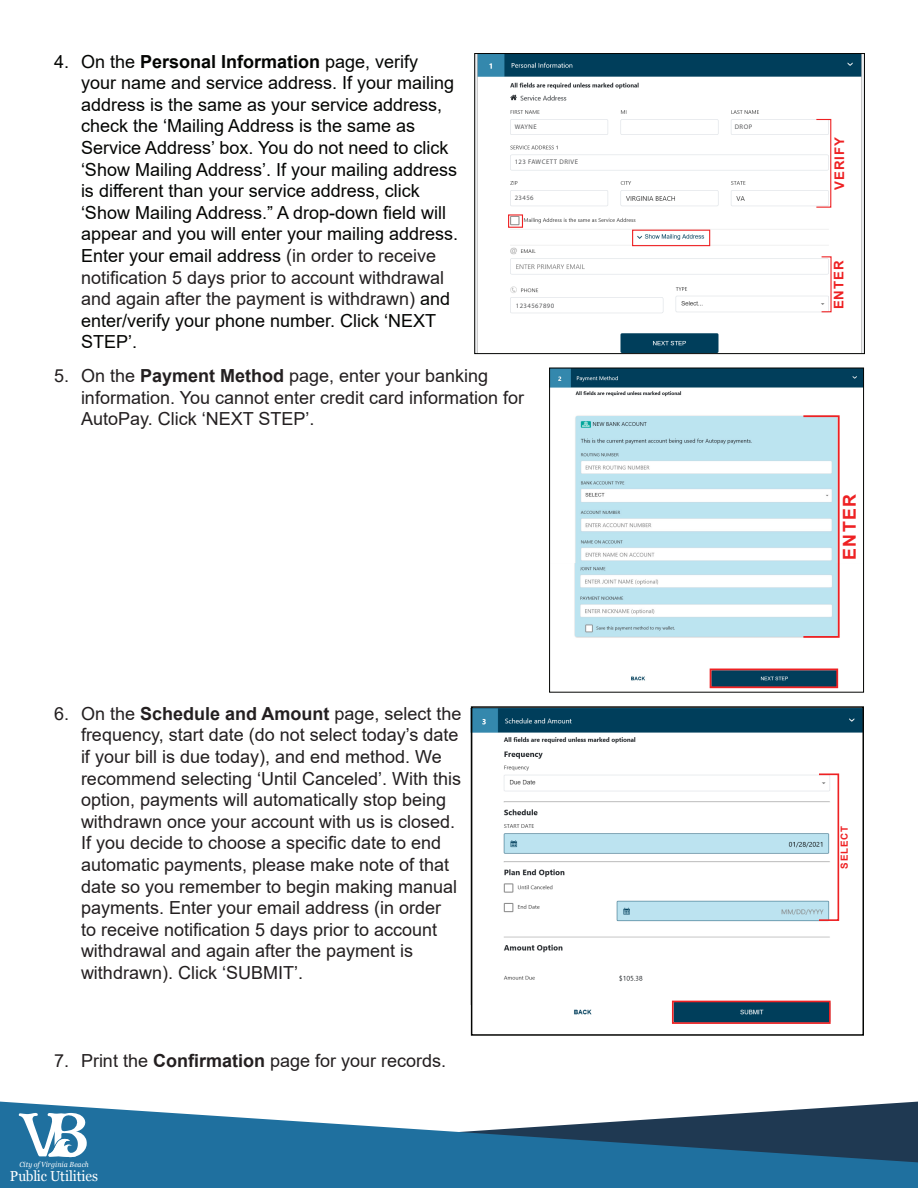
<style>
.page{position:relative;width:918px;height:1188px;background:#fff}
.page>*{position:absolute;margin:0;border:0;box-sizing:border-box;transform-origin:0 0}
.t1{font:18px/21.6px "Arial";color:#231f20}
.t2{font:18px/21.6px "Arial";color:#040503}
.t3{font:700 17.85px "Arial";letter-spacing:.075em;color:#ee2123}
.t4{font:14.4px "Georgia";letter-spacing:-.01em;color:#fff;scale:.95 1}
.t5{font:700 13.2px "Arial";letter-spacing:.075em;color:#ee2123}
.t6{font:700 9.75px "Arial";letter-spacing:.075em;color:#ee2123}
.t7{font:italic 7.35px "Georgia";letter-spacing:.005em;color:#fff;scale:.94 1}
.t8{font:6.6px "Myriad Pro";letter-spacing:.07em;color:#57585a}
.s1{font-weight:700}
.s2{color:#231f20}
</style>
<div class="page">
<svg style="left:0;top:1102px;width:918px;height:86px;fill:#1f709f"></svg>
<svg style="left:19px;top:1113px;width:69px;height:44px"></svg>
<img style="left:476px;top:55px;width:387px;height:297px">
<div style="left:474px;top:53px;width:391px;height:301px;border:1px solid #040503"></div>
<div style="left:514px;top:123px;width:28px;height:10px;background:#fff"></div>
<div style="left:624px;top:123px;width:10px;height:9px;background:#fff"></div>
<div style="left:733px;top:123px;width:33px;height:9px;background:#fff"></div>
<div style="left:514px;top:158px;width:68px;height:9px;background:#fff"></div>
<div style="left:514px;top:194px;width:23px;height:9px;background:#fff"></div>
<div style="left:515px;top:301px;width:39px;height:9px;background:#fff"></div>
<div style="left:816px;top:119px;width:15px;height:89px;border:1px solid #ee2123"></div>
<div style="left:508px;top:214px;width:15px;height:14px;border:1px solid #ee2123"></div>
<div style="left:632px;top:230px;width:78px;height:16px;border:1px solid #ee2123"></div>
<img style="left:551px;top:370px;width:311px;height:194px">
<img style="left:574px;top:564px;width:265px;height:125px">
<div style="left:549px;top:368px;width:315px;height:325px;border:1px solid #040503"></div>
<div style="left:803px;top:415px;width:37px;height:223px;border:2px solid #ee2123"></div>
<div style="left:710px;top:669px;width:128px;height:19px;border:2px solid #ee2123"></div>
<img style="left:474px;top:709px;width:387px;height:273px">
<img style="left:574px;top:1000px;width:257px;height:23px">
<div style="left:818px;top:773px;width:21px;height:148px;border:2px solid #ee2123"></div>
<div style="left:672px;top:1001px;width:159px;height:23px;border:2px solid #ee2123"></div>
<div style="left:471px;top:706px;width:393px;height:330px;border:2px solid #040503"></div>
<p class="t2" style="left:81px;top:50px;width:379px;text-indent:-27px">4. On the <span class="s1">Personal Information</span> page, verify<br>your name and service address. If your mailing address is the same as your service address, check the ‘Mailing Address is the same as Service Address’ box. You do not need to click ‘Show Mailing Address’. If your mailing address is different than your service address, click ‘Show Mailing Address.” A drop-down field will appear and you will enter your mailing address.<br>Enter your email address <span class="s2">(in order to receive notification 5 days prior to account withdrawal and again after the payment is withdrawn)</span> and enter/verify your phone number. Click ‘NEXT STEP’.</p>
<p class="t1" style="left:81px;top:365px;width:445px;text-indent:-27px">5. On the <span class="s1">Payment Method</span> page, enter your banking information. You cannot enter credit card information for<br>AutoPay. Click ‘NEXT STEP’.</p>
<p class="t8" style="left:515px;top:123px;width:23px">WAYNE</p>
<p class="t8" style="left:515px;top:158px;width:65px">123 FAWCETT DRIVE</p>
<p class="t8" style="left:515px;top:194px;width:20px">23456</p>
<p class="t8" style="left:516px;top:301px;width:40px">1234567890</p>
<p class="t1" style="left:81px;top:703px;width:382px;text-indent:-27px">6. On the <span class="s1">Schedule and Amount</span> page, select the frequency, start date (do not select today’s date if your bill is due today), and end method. We recommend selecting ‘Until Canceled’. With this option, payments will automatically stop being withdrawn once your account with us is closed.<br>If you decide to choose a specific date to end automatic payments, please make note of that date so you remember to begin making manual payments. Enter your email address (in order<br>to receive notification 5 days prior to account withdrawal and again after the payment is withdrawn). Click ‘SUBMIT’.</p>
<p class="t1" style="left:54px;top:1049px;width:394px">7. Print the <span class="s1">Confirmation</span> page for your records.</p>
<p class="t7" style="left:19px;top:1160px;width:75px">City of Virginia Beach</p>
<p class="t4" style="left:10px;top:1167px;width:95px">Public Utilities</p>
<p class="t8" style="left:735px;top:123px;width:19px">DROP</p>
<p class="t5" style="left:830px;top:190px;width:54px;rotate:-90deg">VERIFY</p>
<p class="t5" style="left:830px;top:309px;width:50px;rotate:-90deg">ENTER</p>
<p class="t3" style="left:837px;top:560px;width:67px;rotate:-90deg">ENTER</p>
<p class="t6" style="left:837px;top:869px;width:44px;rotate:-90deg">SELECT</p>
</div>
